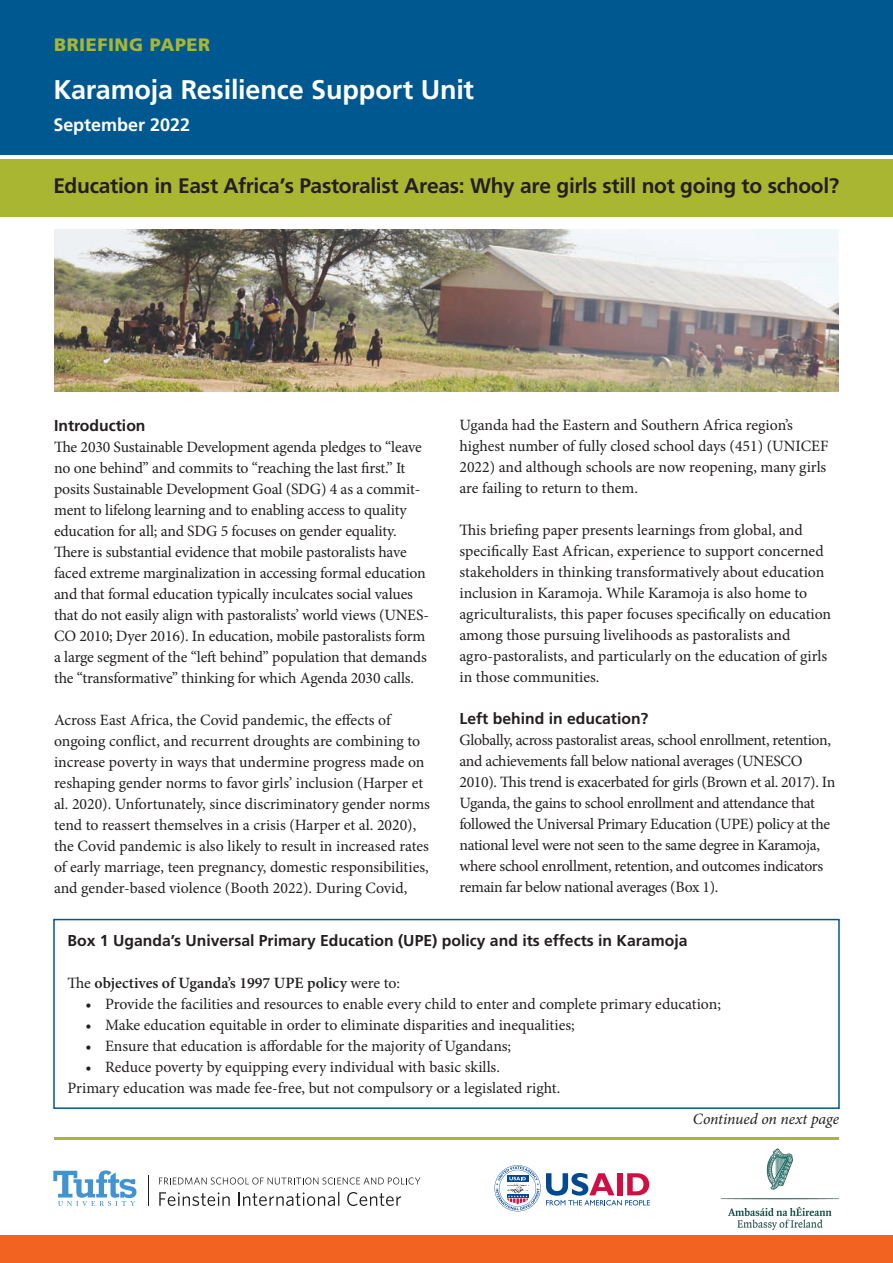
<style>
.page{position:relative;width:893px;height:1263px;background:#fff}
.page>*{position:absolute;margin:0;border:0;box-sizing:border-box;transform-origin:0 0}
.t1{font:700 27px "Frutiger";letter-spacing:-.005em;color:#fff}
.t2{font:700 21px "Frutiger";letter-spacing:-.015em;color:#231f20}
.t3{font:700 18px "Frutiger";color:#fff}
.t4{font:900 18px "Frutiger";letter-spacing:.03em;color:#a9b632}
.t5{font:15.75px/21px "Minion Pro";letter-spacing:-.01em;color:#231f20}
.headline{font:700 15.75px "Frutiger";color:#231f20}
.t6{font:600 15.75px "Minion Pro";color:#231f20}
.t7{font:italic 15.75px "Minion Pro";letter-spacing:-.005em;color:#231f20}
.s1{font-weight:400}
</style>
<div class="page">
<div style="left:53px;top:919px;width:787px;height:190px;border:2px solid #005890"></div>
<div style="left:0;top:0;width:893px;height:154px;background:#005890"></div>
<img style="left:54px;top:230px;width:785px;height:162px">
<div style="left:0;top:1236px;width:893px;height:27px;background:#f26221"></div>
<hr style="left:148px;top:1175px;width:1px;height:31px;background:#231f20">
<svg style="left:53px;top:1170px;width:83px;height:36px"></svg>
<svg style="left:159px;top:1177px;width:261px;height:7px"></svg>
<svg style="left:159px;top:1192px;width:71px;height:14px"></svg>
<svg style="left:238px;top:1192px;width:101px;height:14px"></svg>
<svg style="left:347px;top:1192px;width:54px;height:14px"></svg>
<svg style="left:494px;top:1165px;width:156px;height:46px"></svg>
<hr style="left:54px;top:1137px;width:785px;height:3px;background:#a9b632">
<img style="left:720px;top:1148px;width:119px;height:82px">
<div style="left:0;top:160px;width:893px;height:57px;background:#a9b632"></div>
<p class="t4" style="left:54px;top:34px;width:158px">BRIEFING PAPER</p>
<p class="t1" style="left:53px;top:74px;width:422px">Karamoja Resilience Support Unit</p>
<p class="t3" style="left:53px;top:114px;width:138px">September 2022</p>
<p class="t2" style="left:53px;top:173px;width:787px">Education in East Africa’s Pastoralist Areas: Why are girls still not going to school?</p>
<p class="t5" style="left:459px;top:414px;width:370px">Uganda had the Eastern and Southern Africa region’s highest number of fully closed school days (451) (UNICEF 2022) and although schools are now reopening, many girls are failing to return to them.</p>
<p class="t5" style="left:459px;top:519px;width:373px">This briefing paper presents learnings from global, and specifically East African, experience to support concerned stakeholders in thinking transformatively about education inclusion in Karamoja. While Karamoja is also home to agriculturalists, this paper focuses specifically on education among those pursuing livelihoods as pastoralists and agro-pastoralists, and particularly on the education of girls in those communities.</p>
<p class="headline" style="left:459px;top:709px;width:191px">Left behind in education?</p>
<p class="t5" style="left:459px;top:729px;width:377px">Globally, across pastoralist areas, school enrollment, retention, and achievements fall below national averages (UNESCO 2010). This trend is exacerbated for girls (Brown et al. 2017). In Uganda, the gains to school enrollment and attendance that followed the Universal Primary Education (UPE) policy at the national level were not seen to the same degree in Karamoja, where school enrollment, retention, and outcomes indicators remain far below national averages (Box 1).</p>
<p class="headline" style="left:68px;top:931px;width:621px">Box 1 Uganda’s Universal Primary Education (UPE) policy and its effects in Karamoja</p>
<p class="t6" style="left:68px;top:972px;width:334px"><span class="s1">The</span> objectives of Uganda’s 1997 UPE policy <span class="s1">were to:</span></p>
<p class="t5" style="left:86px;top:993px;width:637px">• Provide the facilities and resources to enable every child to enter and complete primary education;</p>
<p class="t5" style="left:86px;top:1014px;width:491px">• Make education equitable in order to eliminate disparities and inequalities;</p>
<p class="t5" style="left:86px;top:1035px;width:427px">• Ensure that education is affordable for the majority of Ugandans;</p>
<p class="t5" style="left:86px;top:1056px;width:416px">• Reduce poverty by equipping every individual with basic skills.</p>
<p class="t5" style="left:68px;top:1077px;width:494px">Primary education was made fee-free, but not compulsory or a legislated right.</p>
<p class="t7" style="left:693px;top:1109px;width:147px">Continued on next page</p>
<p class="headline" style="left:54px;top:416px;width:93px">Introduction</p>
<p class="t5" style="left:54px;top:436px;width:376px">The 2030 Sustainable Development agenda pledges to “leave no one behind” and commits to “reaching the last first.” It posits Sustainable Development Goal (SDG) 4 as a commit&shy;ment to lifelong learning and to enabling access to quality education for all; and SDG 5 focuses on gender equality.<br>There is substantial evidence that mobile pastoralists have faced extreme marginalization in accessing formal education and that formal education typically inculcates social values that do not easily align with pastoralists’ world views (UNES-CO 2010; Dyer 2016). In education, mobile pastoralists form a large segment of the “left behind” population that demands the “transformative” thinking for which Agenda 2030 calls.</p>
<p class="t5" style="left:54px;top:709px;width:377px">Across East Africa, the Covid pandemic, the effects of ongoing conflict, and recurrent droughts are combining to increase poverty in ways that undermine progress made on reshaping gender norms to favor girls’ inclusion (Harper et al. 2020). Unfortunately, since discriminatory gender norms tend to reassert themselves in a crisis (Harper et al. 2020), the Covid pandemic is also likely to result in increased rates of early marriage, teen pregnancy, domestic responsibilities, and gender-based violence (Booth 2022). During Covid,</p>
</div>
